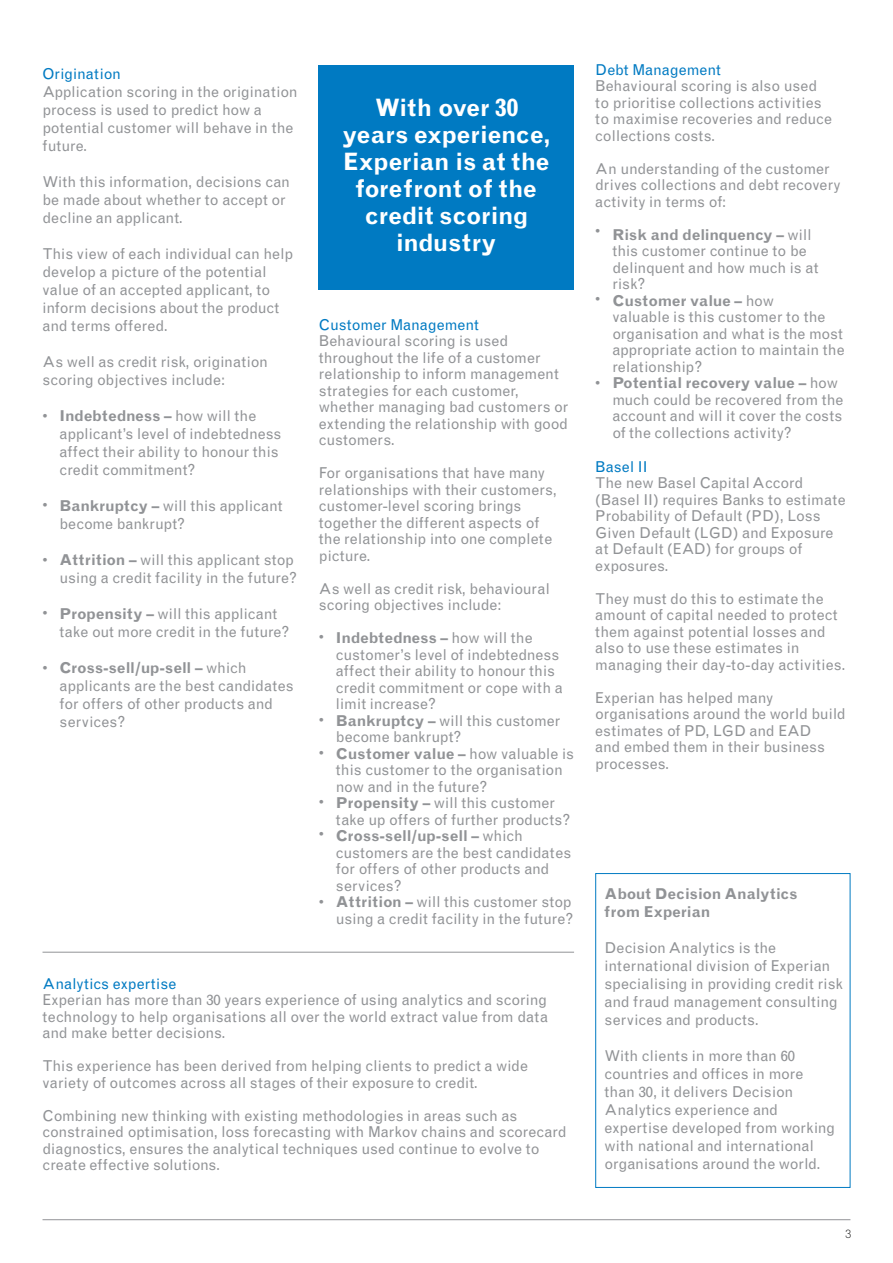
<style>
.page{position:relative;width:893px;height:1263px;background:#fff}
.page>*{position:absolute;margin:0;border:0;box-sizing:border-box;transform-origin:0 0}
.t1{font:700 24px/27px "Grotesque MT Std";color:#fff;text-align:center}
.t2{font:15px/16.5px "Grotesque MT Std";color:#919396}
.t3{font:15px "Grotesque MT Std";color:#007ac2}
.t4{font:700 15px/18px "Grotesque MT Std";color:#919396}
.s1{font-weight:700}
</style>
<div class="page">
<div style="left:319px;top:65px;width:255px;height:224px;background:#007ac2"></div>
<hr style="left:43px;top:1219px;width:807px;height:1px;background:#919396">
<hr style="left:43px;top:952px;width:531px;height:1px;background:#919396">
<div style="left:595px;top:873px;width:255px;height:315px;border:1px solid #007ac2"></div>
<p class="t3" style="left:43px;top:65px;width:80px">Origination</p>
<p class="t2" style="left:43px;top:82px;width:257px;line-height:18px">Application scoring in the origination process is used to predict how a potential customer will behave in the future.</p>
<p class="t2" style="left:43px;top:172px;width:249px;line-height:18px">With this information, decisions can be made about whether to accept or decline an applicant.</p>
<p class="t2" style="left:43px;top:244px;width:252px;line-height:18px">This view of each individual can help develop a picture of the potential value of an accepted applicant, to inform decisions about the product and terms offered.</p>
<p class="t2" style="left:43px;top:352px;width:227px;line-height:18px">As well as credit risk, origination scoring objectives include:</p>
<p class="t2" style="left:60px;top:406px;width:224px;line-height:18px"><span class="s1">Indebtedness –</span> how will the applicant’s level of indebtedness affect their ability to honour this credit commitment?</p>
<p class="t2" style="left:60px;top:496px;width:225px;line-height:18px"><span class="s1">Bankruptcy –</span> will this applicant become bankrupt?</p>
<p class="t2" style="left:60px;top:550px;width:239px;line-height:18px"><span class="s1">Attrition –</span> will this applicant stop using a credit facility in the future?</p>
<p class="t2" style="left:60px;top:604px;width:232px;line-height:18px"><span class="s1">Propensity –</span> will this applicant take out more credit in the future?</p>
<p class="t2" style="left:60px;top:658px;width:236px;line-height:18px"><span class="s1">Cross-sell/up-sell –</span> which applicants are the best candidates for offers of other products and services?</p>
<p class="t2" style="left:43px;top:408px;width:7px">•</p>
<p class="t2" style="left:43px;top:496px;width:7px">•</p>
<p class="t2" style="left:43px;top:551px;width:7px">•</p>
<p class="t2" style="left:43px;top:604px;width:7px">•</p>
<p class="t2" style="left:43px;top:660px;width:7px">•</p>
<h1 class="t1" style="left:342px;top:94px;width:210px">With over 30 years experience,<br>Experian is at the forefront of the credit scoring industry</h1>
<p class="t3" style="left:319px;top:316px;width:162px">Customer Management</p>
<p class="t2" style="left:319px;top:333px;width:251px">Behavioural scoring is used throughout the life of a customer relationship to inform management strategies for each customer, whether managing bad customers or extending the relationship with good customers.</p>
<p class="t2" style="left:319px;top:465px;width:239px">For organisations that have many relationships with their customers, customer-level scoring brings together the different aspects of the relationship into one complete picture.</p>
<p class="t2" style="left:319px;top:580px;width:232px">As well as credit risk, behavioural scoring objectives include:</p>
<p class="t2" style="left:336px;top:630px;width:240px"><span class="s1">Indebtedness –</span> how will the customer’s level of indebtedness affect their ability to honour this credit commitment or cope with a limit increase?<br><span class="s1">Bankruptcy –</span> will this customer become bankrupt?<br><span class="s1">Customer value –</span> how valuable is this customer to the organisation now and in the future?<br><span class="s1">Propensity –</span> will this customer take up offers of further products?<br><span class="s1">Cross-sell/up-sell –</span> which customers are the best candidates for offers of other products and services?<br><span class="s1">Attrition –</span> will this customer stop using a credit facility in the future?</p>
<p class="t2" style="left:319px;top:629px;width:7px">•</p>
<p class="t2" style="left:319px;top:712px;width:7px">•</p>
<p class="t2" style="left:319px;top:745px;width:7px">•</p>
<p class="t2" style="left:319px;top:793px;width:7px">•</p>
<p class="t2" style="left:319px;top:826px;width:7px">•</p>
<p class="t2" style="left:319px;top:894px;width:7px">•</p>
<p class="t3" style="left:43px;top:975px;width:135px">Analytics expertise</p>
<p class="t2" style="left:43px;top:992px;width:507px;text-align:justify">Experian has more than 30 years experience of using analytics and scoring technology to help organisations all over the world extract value from data and make better decisions.</p>
<p class="t2" style="left:43px;top:1058px;width:487px">This experience has been derived from helping clients to predict a wide variety of outcomes across all stages of their exposure to credit.</p>
<p class="t2" style="left:43px;top:1107px;width:526px">Combining new thinking with existing methodologies in areas such as constrained optimisation, loss forecasting with Markov chains and scorecard diagnostics, ensures the analytical techniques used continue to evolve to create effective solutions.</p>
<p class="t3" style="left:595px;top:61px;width:127px">Debt Management</p>
<p class="t2" style="left:595px;top:78px;width:238px">Behavioural scoring is also used to prioritise collections activities to maximise recoveries and reduce collections costs.</p>
<p class="t2" style="left:595px;top:160px;width:247px">An understanding of the customer drives collections and debt recovery activity in terms of:</p>
<p class="t2" style="left:612px;top:226px;width:234px"><span class="s1">Risk and delinquency –</span> will<br>this customer continue to be delinquent and how much is at risk?<br><span class="s1">Customer value –</span> how<br>valuable is this customer to the organisation and what is the most appropriate action to maintain the relationship?<br><span class="s1">Potential recovery value –</span> how much could be recovered from the account and will it cover the costs of the collections activity?</p>
<p class="t2" style="left:595px;top:223px;width:7px">•</p>
<p class="t2" style="left:595px;top:291px;width:7px">•</p>
<p class="t2" style="left:595px;top:374px;width:7px">•</p>
<p class="t3" style="left:595px;top:457px;width:54px">Basel II</p>
<p class="t2" style="left:595px;top:475px;width:252px">The new Basel Capital Accord (Basel II) requires Banks to estimate<br>Probability of Default (PD), Loss<br>Given Default (LGD) and Exposure at Default (EAD) for groups of exposures.</p>
<p class="t2" style="left:595px;top:590px;width:252px">They must do this to estimate the amount of capital needed to protect them against potential losses and also to use these estimates in managing their day-to-day activities.</p>
<p class="t2" style="left:595px;top:689px;width:252px">Experian has helped many organisations around the world build estimates of PD, LGD and EAD<br>and embed them in their business processes.</p>
<p class="t4" style="left:605px;top:885px;width:194px">About Decision Analytics from Experian</p>
<p class="t2" style="left:605px;top:939px;width:240px;line-height:18px">Decision Analytics is the international division of Experian specialising in providing credit risk and fraud management consulting services and products.</p>
<p class="t2" style="left:605px;top:1047px;width:232px;line-height:18px">With clients in more than 60 countries and offices in more than 30, it delivers Decision<br>Analytics experience and expertise developed from working with national and international organisations around the world.</p>
</div>
